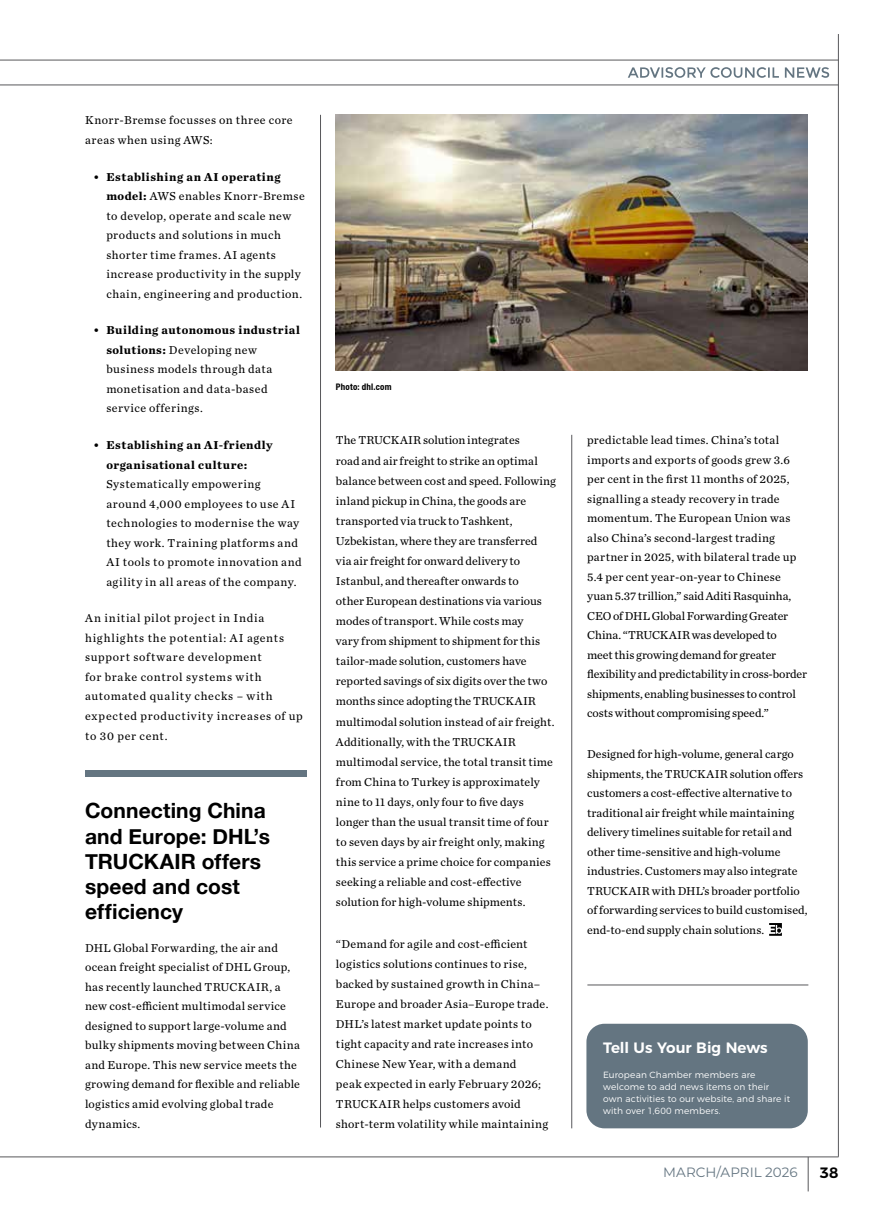
<style>
.page{position:relative;width:893px;height:1212px;background:#fff}
.page>*{position:absolute;margin:0;border:0;box-sizing:border-box;transform-origin:0 0}
.t1{font:700 21px/25.2px "Helvetica Neue";letter-spacing:.005em;color:#000}
.t2{font:600 15px "Montserrat";color:#fff}
.t3{font:600 15px "Montserrat";color:#000}
.t4{font:13.5px "Montserrat";color:#647581}
.t5{font:12px/20.1px "Chronicle Text G2";letter-spacing:.02em;color:#000}
.t6{font:12px/19.5px "Chronicle Text G2";color:#000}
.t7{font:12px/19.5px "Chronicle Text G2";letter-spacing:.04em;color:#000}
.t8{font:12px/19.5px "Chronicle Text G2";letter-spacing:.045em;color:#000}
.t9{font:12px/19.5px "Chronicle Text G2";letter-spacing:.065em;color:#000}
.t10{font:700 12px/19.5px "Chronicle Text G2";letter-spacing:.045em;color:#000}
.t11{font:300 9px/12px "Montserrat";letter-spacing:.015em;color:#fff}
.t12{font:700 condensed 9px "Helvetica Neue LT";letter-spacing:.025em;color:#000}
.s1{font-weight:700}
</style>
<div class="page">
<hr style="left:808px;top:1157px;width:1px;height:34px;background:#58585b">
<svg style="left:628px;top:67px;width:201px;height:11px"></svg>
<hr style="left:838px;top:34px;width:1px;height:1123px;background:#58585b">
<hr style="left:0;top:60px;width:839px;height:1px;background:#58585b">
<hr style="left:0;top:85px;width:839px;height:1px;background:#58585b">
<hr style="left:320px;top:115px;width:1px;height:1012px;background:#58585b">
<hr style="left:571px;top:435px;width:1px;height:693px;background:#58585b">
<hr style="left:587px;top:985px;width:221px;height:1px;background:#58585b">
<div style="left:586px;top:1024px;width:222px;height:104px;background:#647581;border-radius:18px"></div>
<svg style="left:769px;top:923px;width:13px;height:13px"></svg>
<div style="left:85px;top:770px;width:221px;height:6px;background:#647581"></div>
<img style="left:336px;top:115px;width:472px;height:256px">
<hr style="left:0;top:1156px;width:839px;height:1px;background:#58585b">
<p class="t8" style="left:85px;top:110px;width:209px">Knorr-Bremse focusses on three core areas when using AWS:</p>
<p class="t7" style="left:106px;top:166px;width:200px;text-indent:-13px"><span class="s1">• Establishing an AI operating model:</span> AWS enables Knorr-Bremse to develop, operate and scale new products and solutions in much shorter time frames. AI agents increase productivity in the supply chain, engineering and production.</p>
<p class="t7" style="left:106px;top:320px;width:195px;text-indent:-13px"><span class="s1">• Building autonomous industrial solutions:</span> Developing new business models through data monetisation and data-based service offerings.</p>
<p class="t10" style="left:106px;top:434px;width:168px;text-indent:-13px">• Establishing an AI-friendly organisational culture:</p>
<p class="t8" style="left:106px;top:474px;width:197px">Systematically empowering around 4,000 employees to use AI technologies to modernise the way they work. Training platforms and AI tools to promote innovation and agility in all areas of the company.</p>
<p class="t9" style="left:85px;top:608px;width:219px">An initial pilot project in India highlights the potential: AI agents support software development<br>for brake control systems with automated quality checks – with expected productivity increases of up to 30 per cent.</p>
<h1 class="t1" style="left:85px;top:798px;width:187px">Connecting China and Europe: DHL’s<br>TRUCKAIR offers speed and cost efficiency</h1>
<p class="t5" style="left:85px;top:937px;width:216px;line-height:19.5px">DHL Global Forwarding, the air and ocean freight specialist of DHL Group, has recently launched TRUCKAIR, a new cost-efficient multimodal service designed to support large-volume and bulky shipments moving between China and Europe. This new service meets the growing demand for flexible and reliable logistics amid evolving global trade dynamics.</p>
<p class="t12" style="left:336px;top:381px;width:57px">Photo: dhl.com</p>
<p class="t5" style="left:336px;top:430px;width:221px">The TRUCKAIR solution integrates<br>road and air freight to strike an optimal balance between cost and speed. Following inland pickup in China, the goods are transported via truck to Tashkent, Uzbekistan, where they are transferred via air freight for onward delivery to Istanbul, and thereafter onwards to<br>other European destinations via various modes of transport. While costs may<br>vary from shipment to shipment for this tailor-made solution, customers have reported savings of six digits over the two months since adopting the TRUCKAIR multimodal solution instead of air freight.<br>Additionally, with the TRUCKAIR multimodal service, the total transit time from China to Turkey is approximately nine to 11 days, only four to five days longer than the usual transit time of four to seven days by air freight only, making this service a prime choice for companies seeking a reliable and cost-effective solution for high-volume shipments.</p>
<p class="t5" style="left:336px;top:933px;width:214px">“Demand for agile and cost-efficient logistics solutions continues to rise, backed by sustained growth in China– Europe and broader Asia–Europe trade.<br>DHL’s latest market update points to tight capacity and rate increases into Chinese New Year, with a demand<br>peak expected in early February 2026; TRUCKAIR helps customers avoid short-term volatility while maintaining</p>
<p class="t5" style="left:587px;top:430px;width:221px;line-height:19.5px">predictable lead times. China’s total imports and exports of goods grew 3.6 per cent in the first 11 months of 2025, signalling a steady recovery in trade momentum. The European Union was also China’s second-largest trading partner in 2025, with bilateral trade up 5.4 per cent year-on-year to Chinese yuan 5.37 trillion,” said Aditi Rasquinha, CEO of DHL Global Forwarding Greater China. “TRUCKAIR was developed to<br>meet this growing demand for greater flexibility and predictability in cross-border shipments, enabling businesses to control costs without compromising speed.”</p>
<p class="t6" style="left:587px;top:744px;width:222px">Designed for high-volume, general cargo shipments, the TRUCKAIR solution offers customers a cost-effective alternative to traditional air freight while maintaining delivery timelines suitable for retail and other time-sensitive and high-volume industries. Customers may also integrate TRUCKAIR with DHL’s broader portfolio of forwarding services to build customised, end-to-end supply chain solutions.</p>
<p class="t2" style="left:603px;top:1035px;width:166px">Tell Us Your Big News</p>
<p class="t11" style="left:603px;top:1068px;width:189px">European Chamber members are welcome to add news items on their own activities to our website, and share it with over 1,600 members.</p>
<p class="t4" style="left:663px;top:1163px;width:136px">MARCH/APRIL 2026</p>
<p class="t3" style="left:820px;top:1160px;width:20px">38</p>
</div>
